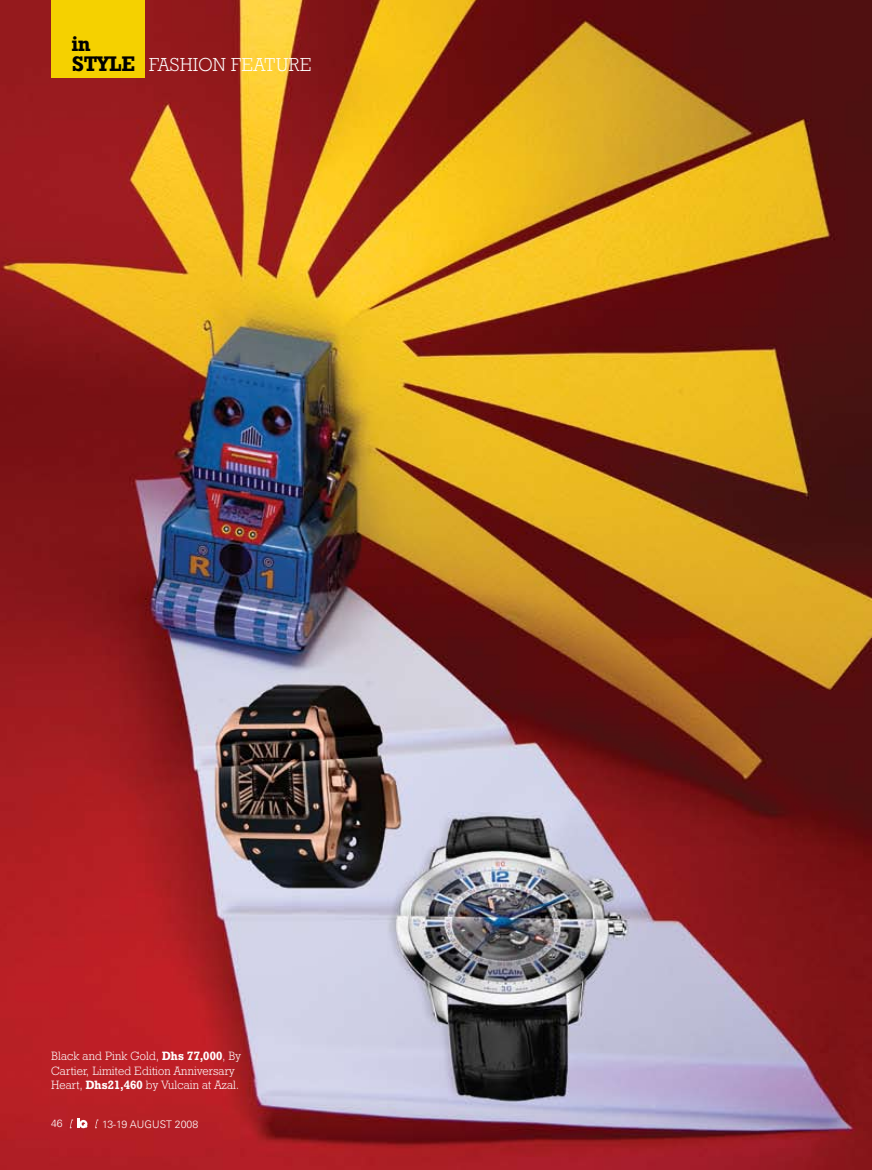
<style>
.page{position:relative;width:872px;height:1170px;background:#fff}
.page>*{position:absolute;margin:0;border:0;box-sizing:border-box;transform-origin:0 0}
.t1{font:21px/19.5px "Geometric Slab 712 BT Bold A";color:#000}
.t2{font:18.75px "Geometric Slab 712 BT Light A";color:#fff}
.t3{font:12px/14.4px "Geometric Slab 712 BT Light A";letter-spacing:.01em;color:#fff}
.t4{font:300 10.5px "Univers";color:#fff}
.s1{font-family:"Geometric Slab 712 BT Bold A"}
</style>
<div class="page">
<img style="left:0;top:0;width:872px;height:1169px">
<svg style="left:70px;top:1117px;width:18px;height:11px"></svg>
<svg style="left:95px;top:1119px;width:3px;height:9px"></svg>
<div style="left:51px;top:0;width:94px;height:78px;background:#f5d100"></div>
<h1 class="t1" style="left:72px;top:34px;width:65px">in<br>STYLE</h1>
<h2 class="t2" style="left:149px;top:53px;width:165px">FASHION FEATURE</h2>
<p class="t3" style="left:51px;top:1048px;width:191px">Black and Pink Gold, <span class="s1">Dhs 77,000</span>, By<br>Cartier, Limited Edition Anniversary<br>Heart, <span class="s1">Dhs21,460</span> by Vulcain at Azal.</p>
<p class="t4" style="left:51px;top:1117px;width:13px">46</p>
<p class="t4" style="left:102px;top:1117px;width:98px">13-19 AUGUST 2008</p>
</div>
